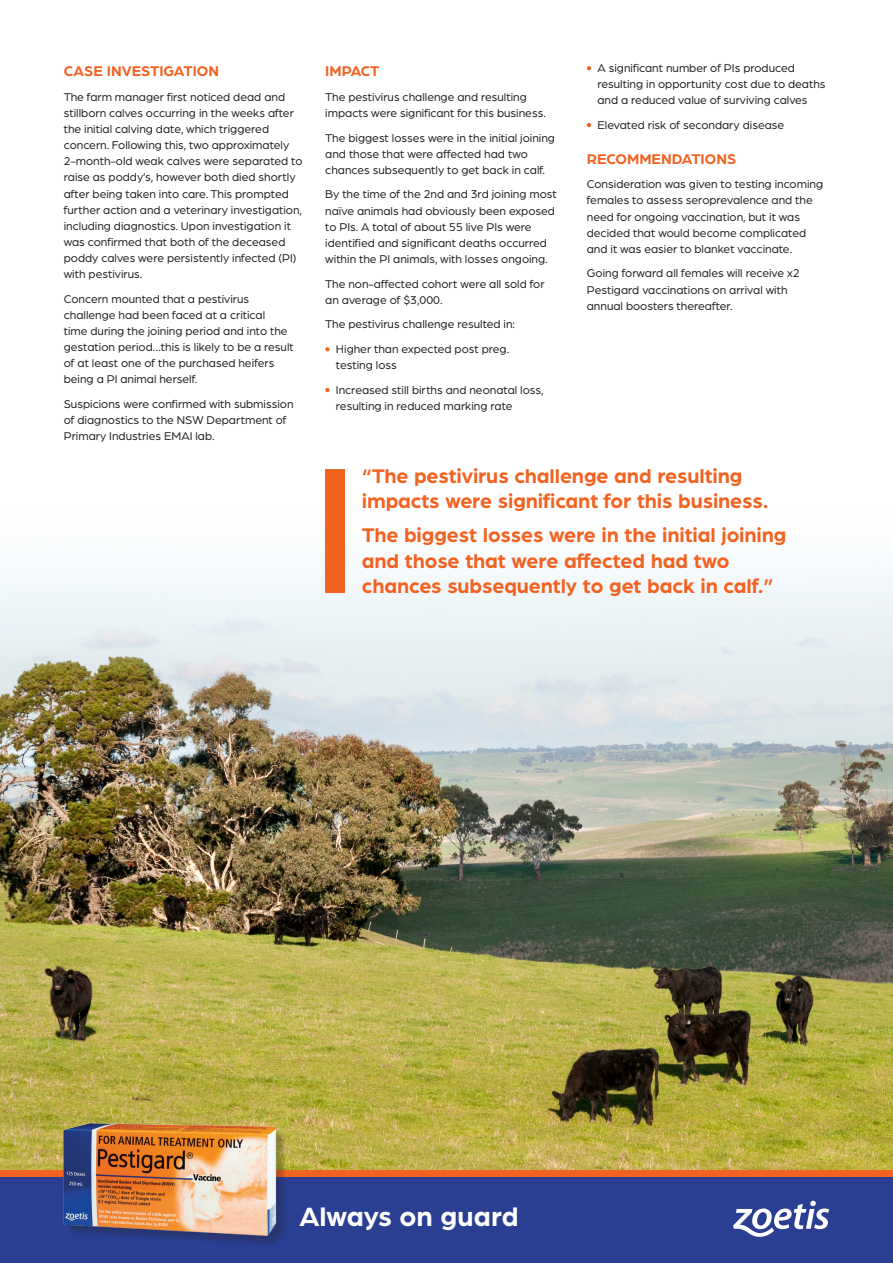
<style>
.page{position:relative;width:893px;height:1263px;background:#fff}
.page>*{position:absolute;margin:0;border:0;box-sizing:border-box;transform-origin:0 0}
.t1{font:700 28.2px "Arboria";letter-spacing:-.005em;color:#fff}
.Pull_Quote{font:700 21px/25.5px "Arboria";letter-spacing:-.005em;color:#f26221}
.subhead_01{font:700 15px "Arboria";color:#f26221}
.body{font:12px/16.2px "Arboria";color:#231f20}
.body_bullets{font:12px/16.2px "Arboria";color:#231f20}
</style>
<div class="page">
<img style="left:0;top:510px;width:893px;height:660px">
<svg style="left:325px;top:347px;width:5px;height:4px"></svg>
<svg style="left:325px;top:388px;width:5px;height:4px"></svg>
<svg style="left:587px;top:66px;width:4px;height:4px"></svg>
<svg style="left:587px;top:123px;width:4px;height:4px"></svg>
<div style="left:0;top:1177px;width:893px;height:86px;background:#2a3f92"></div>
<div style="left:0;top:1170px;width:893px;height:7px;background:#f26221"></div>
<svg style="left:733px;top:1201px;width:96px;height:36px"></svg>
<img style="left:56px;top:1106px;width:233px;height:138px">
<div style="left:325px;top:470px;width:19px;height:123px;background:#f26221"></div>
<p class="subhead_01" style="left:64px;top:61px;width:157px">CASE INVESTIGATION</p>
<p class="body" style="left:64px;top:88px;width:240px">The farm manager first noticed dead and stillborn calves occurring in the weeks after the initial calving date, which triggered concern. Following this, two approximately 2-month-old weak calves were separated to raise as poddy’s, however both died shortly after being taken into care. This prompted further action and a veterinary investigation, including diagnostics. Upon investigation it was confirmed that both of the deceased poddy calves were persistently infected (PI) with pestivirus.</p>
<p class="body" style="left:64px;top:290px;width:232px">Concern mounted that a pestivirus challenge had been faced at a critical<br>time during the joining period and into the gestation period…this is likely to be a result of at least one of the purchased heifers being a PI animal herself.</p>
<p class="body" style="left:64px;top:395px;width:231px">Suspicions were confirmed with submission of diagnostics to the NSW Department of<br>Primary Industries EMAI lab.</p>
<p class="subhead_01" style="left:325px;top:61px;width:56px">IMPACT</p>
<p class="body" style="left:325px;top:88px;width:222px">The pestivirus challenge and resulting impacts were significant for this business.</p>
<p class="body" style="left:325px;top:129px;width:231px">The biggest losses were in the initial joining and those that were affected had two chances subsequently to get back in calf.</p>
<p class="body" style="left:325px;top:186px;width:233px">By the time of the 2nd and 3rd joining most naïve animals had obviously been exposed to PIs. A total of about 55 live PIs were identified and significant deaths occurred within the PI animals, with losses ongoing.</p>
<p class="body" style="left:325px;top:275px;width:221px">The non-affected cohort were all sold for an average of $3,000.</p>
<p class="body" style="left:325px;top:316px;width:191px">The pestivirus challenge resulted in:</p>
<p class="body_bullets" style="left:336px;top:340px;width:175px">Higher than expected post preg. testing loss</p>
<p class="body_bullets" style="left:336px;top:381px;width:209px">Increased still births and neonatal loss, resulting in reduced marking rate</p>
<p class="body_bullets" style="left:597px;top:59px;width:230px">A significant number of PIs produced resulting in opportunity cost due to deaths and a reduced value of surviving calves</p>
<p class="body_bullets" style="left:597px;top:116px;width:188px">Elevated risk of secondary disease</p>
<p class="subhead_01" style="left:587px;top:148px;width:151px">RECOMMENDATIONS</p>
<p class="body" style="left:587px;top:176px;width:238px">Consideration was given to testing incoming females to assess seroprevalence and the need for ongoing vaccination, but it was decided that would become complicated and it was easier to blanket vaccinate.</p>
<p class="body" style="left:587px;top:265px;width:214px">Going forward all females will receive x2<br>Pestigard vaccinations on arrival with annual boosters thereafter.</p>
<p class="Pull_Quote" style="left:362px;top:462px;width:408px">“The pestivirus challenge and resulting impacts were significant for this business.</p>
<p class="Pull_Quote" style="left:362px;top:521px;width:426px">The biggest losses were in the initial joining and those that were affected had two chances subsequently to get back in calf.”</p>
<p class="t1" style="left:299px;top:1197px;width:221px">Always on guard</p>
</div>
